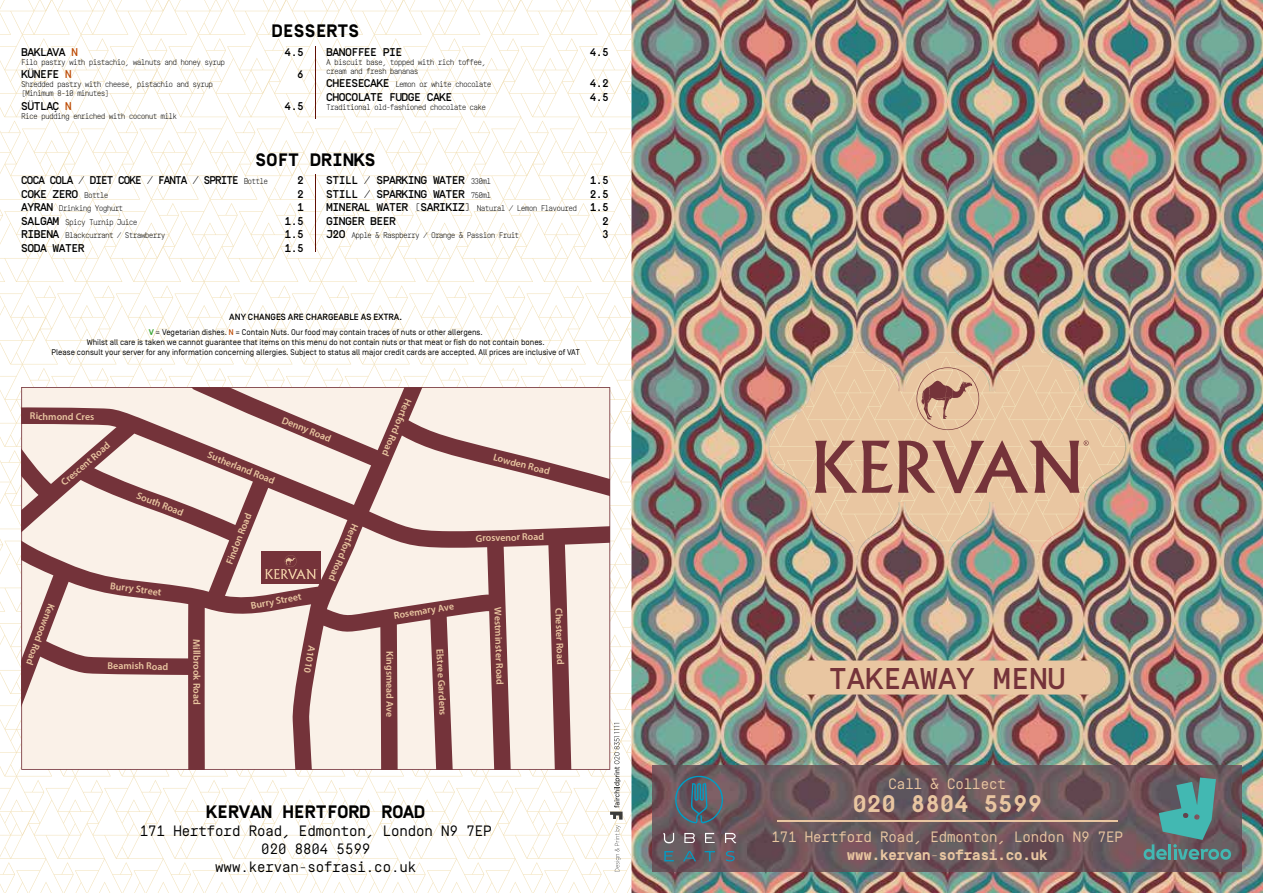
<style>
.page{position:relative;width:1263px;height:893px;background:#fff}
.page>*{position:absolute;margin:0;border:0;box-sizing:border-box;transform-origin:0 0}
.t1{font:500 30px "Simplon Mono";color:#75333a}
.t2{font:700 24px "Simplon Mono";color:#e9c6a1}
.t3{font:700 18px "Simplon Mono";color:#000}
.t4{font:15px/18px "Simplon Mono";letter-spacing:-.05em;color:#000;text-align:center}
.t5{font:15px "Simplon Mono";letter-spacing:-.05em;color:#e9c6a1}
.t6{font:700 15px "Simplon Mono";letter-spacing:-.05em;color:#e9c6a1}
.t7{font:500 11.25px/13.5px "Simplon Mono";letter-spacing:-.05em;color:#000;text-align:justify}
.t8{font:500 11.25px "Simplon Mono";letter-spacing:-.08em;color:#000;scale:.96 1}
.t9{font:600 9.9px "Myriad Pro";color:#e9c6a1}
.t10{font:500 9px "Simplon Norm";color:#000}
.t11{font:300 8.25px/9px "Simplon Mono";letter-spacing:-.1em;color:#000;scale:.95 1}
.t12{font:8.25px/9.9px "Simplon Norm";color:#000;text-align:center}
.s1{color:#bd4b06}
.s2{font-weight:500;font-size:11.25px}
.s3{font-weight:300;font-size:8.25px}
.s4{font-weight:700;color:#3fa535}
.s5{font-family:"Simplon Mono";font-weight:500;color:#bd4b06}
</style>
<div class="page">
<img style="left:0;top:0;width:1263px;height:893px">
<h3 class="t3" style="left:272px;top:21px;width:89px">DESSERTS</h3>
<h3 class="t7" style="left:21px;top:45px;width:58px">BAKLAVA <span class="s1">N</span></h3>
<h3 class="t7" style="left:285px;top:45px;width:21px">4.5</h3>
<p class="t11" style="left:21px;top:57px;width:216px">Filo pastry with pistachio, walnuts and honey syrup</p>
<h3 class="t7" style="left:21px;top:68px;width:52px">KÜNEFE <span class="s1">N</span></h3>
<h3 class="t7" style="left:297px;top:68px;width:8px">6</h3>
<p class="t11" style="left:21px;top:80px;width:203px">Shredded pastry with cheese, pistachio and syrup (Minimum 8-10 minutes)</p>
<h3 class="t7" style="left:21px;top:99px;width:52px">SÜTLAÇ <span class="s1">N</span></h3>
<h3 class="t7" style="left:285px;top:99px;width:21px">4.5</h3>
<p class="t11" style="left:21px;top:111px;width:166px">Rice pudding enriched with coconut milk</p>
<h3 class="t7" style="left:326px;top:45px;width:77px">BANOFFEE PIE</h3>
<h3 class="t7" style="left:590px;top:45px;width:21px">4.5</h3>
<p class="t11" style="left:326px;top:57px;width:170px">A biscuit base, topped with rich toffee, cream and fresh bananas</p>
<p class="t11" style="left:326px;top:80px;width:176px"><span class="s2">CHEESECAKE</span> Lemon or white chocolate</p>
<h3 class="t7" style="left:590px;top:77px;width:21px">4.2</h3>
<h3 class="t7" style="left:326px;top:90px;width:128px">CHOCOLATE FUDGE CAKE</h3>
<h3 class="t7" style="left:590px;top:90px;width:21px">4.5</h3>
<p class="t11" style="left:326px;top:102px;width:170px">Traditional old-fashioned chocolate cake</p>
<h3 class="t3" style="left:255px;top:150px;width:122px">SOFT DRINKS</h3>
<h3 class="t8" style="left:21px;top:174px;width:259px">COCA COLA / DIET COKE / FANTA / SPRITE <span class="s3">Bottle</span></h3>
<h3 class="t7" style="left:297px;top:174px;width:8px">2</h3>
<h3 class="t7" style="left:21px;top:187px;width:89px">COKE ZERO <span class="s3">Bottle</span></h3>
<h3 class="t7" style="left:297px;top:187px;width:8px">2</h3>
<p class="t11" style="left:21px;top:204px;width:109px"><span class="s2">AYRAN</span> Drinking Yoghurt</p>
<h3 class="t7" style="left:297px;top:201px;width:8px">1</h3>
<p class="t11" style="left:21px;top:217px;width:124px"><span class="s2">SALGAM</span> Spicy Turnip Juice</p>
<h3 class="t7" style="left:285px;top:214px;width:21px">1.5</h3>
<p class="t11" style="left:21px;top:231px;width:153px"><span class="s2">RIBENA</span> Blackcurrant / Strawberry</p>
<h3 class="t7" style="left:285px;top:228px;width:21px">1.5</h3>
<h3 class="t7" style="left:21px;top:241px;width:65px">SODA WATER</h3>
<h3 class="t7" style="left:285px;top:241px;width:21px">1.5</h3>
<h3 class="t7" style="left:326px;top:174px;width:167px">STILL / SPARKING WATER <span class="s3">330ml</span></h3>
<h3 class="t7" style="left:590px;top:174px;width:21px">1.5</h3>
<h3 class="t7" style="left:326px;top:187px;width:167px">STILL / SPARKING WATER <span class="s3">750ml</span></h3>
<h3 class="t7" style="left:326px;top:187px;width:284px;text-indent:263px">2.5<br>MINERAL WATER (SARIKIZ) <span class="s3">Natural / Lemon Flavoured</span> 1.5<br>GINGER BEER</h3>
<h3 class="t7" style="left:602px;top:214px;width:8px">2</h3>
<p class="t11" style="left:326px;top:231px;width:205px"><span class="s2">J2O</span> Apple &amp; Raspberry / Orange &amp; Passion Fruit</p>
<h3 class="t7" style="left:602px;top:228px;width:8px">3</h3>
<p class="t10" style="left:229px;top:312px;width:174px">ANY CHANGES ARE CHARGEABLE AS EXTRA.</p>
<p class="t12" style="left:52px;top:327px;width:530px"><span class="s4">V</span> = Vegetarian dishes. <span class="s5">N</span> = Contain Nuts. Our food may contain traces of nuts or other allergens.<br>Whilst all care is taken we cannot guarantee that items on this menu do not contain nuts or that meat or fish do not contain bones.<br>Please consult your server for any information concerning allergies. Subject to status all major credit cards are accepted. All prices are inclusive of VAT</p>
<p class="t9" style="left:30px;top:411px;width:66px">Richmond Cres</p>
<p class="t9" style="left:59px;top:479px;width:63px;rotate:-41deg">Crescent Road</p>
<p class="t9" style="left:139px;top:489px;width:51px;rotate:22deg">South Road</p>
<p class="t9" style="left:57px;top:606px;width:66px;rotate:111deg">Kenwood Road</p>
<p class="t9" style="left:111px;top:580px;width:53px;rotate:8deg">Burry Street</p>
<p class="t9" style="left:108px;top:660px;width:62px;rotate:1deg">Beamish Road</p>
<p class="t9" style="left:284px;top:415px;width:54px;rotate:22deg">Denny Road</p>
<p class="t9" style="left:210px;top:449px;width:73px;rotate:22deg">Sutherland Road</p>
<p class="t9" style="left:224px;top:562px;width:56px;rotate:-69deg">Findon Road</p>
<p class="t9" style="left:250px;top:600px;width:53px;rotate:-10deg">Burry Street</p>
<p class="t9" style="left:360px;top:526px;width:62px;rotate:113deg">Hertford Road</p>
<p class="t9" style="left:414px;top:402px;width:62px;rotate:113deg">Hertford Road</p>
<p class="t9" style="left:393px;top:610px;width:62px;rotate:-9deg">Rosemary Ave</p>
<p class="t9" style="left:202px;top:639px;width:67px;rotate:90deg">Millbrook Road</p>
<p class="t9" style="left:445px;top:648px;width:68px;rotate:87deg">Elstree Gardens</p>
<p class="t9" style="left:317px;top:646px;width:29px;rotate:100deg">A1010</p>
<p class="t9" style="left:395px;top:651px;width:68px;rotate:90deg">Kingsmead Ave</p>
<p class="t9" style="left:495px;top:451px;width:60px;rotate:15deg">Lowden Road</p>
<p class="t9" style="left:475px;top:533px;width:70px;rotate:-2deg">Grosvenor Road</p>
<p class="t9" style="left:503px;top:607px;width:79px;rotate:88deg">Westminster Road</p>
<p class="t9" style="left:564px;top:608px;width:58px;rotate:88deg">Chester Road</p>
<h3 class="t3" style="left:206px;top:802px;width:220px">KERVAN HERTFORD ROAD</h3>
<h3 class="t4" style="left:140px;top:822px;width:354px">171 Hertford Road, Edmonton, London N9 7EP<br>020 8804 5599<br>www.kervan-sofrasi.co.uk</h3>
<h1 class="t1" style="left:829px;top:662px;width:239px">TAKEAWAY MENU</h1>
<h3 class="t5" style="left:888px;top:776px;width:119px">Call &amp; Collect</h3>
<h2 class="t2" style="left:852px;top:791px;width:191px">020 8804 5599</h2>
<h3 class="t5" style="left:771px;top:829px;width:354px">171 Hertford Road, Edmonton, London N9 7EP</h3>
<h3 class="t6" style="left:846px;top:847px;width:203px">www.kervan-sofrasi.co.uk</h3>
</div>
